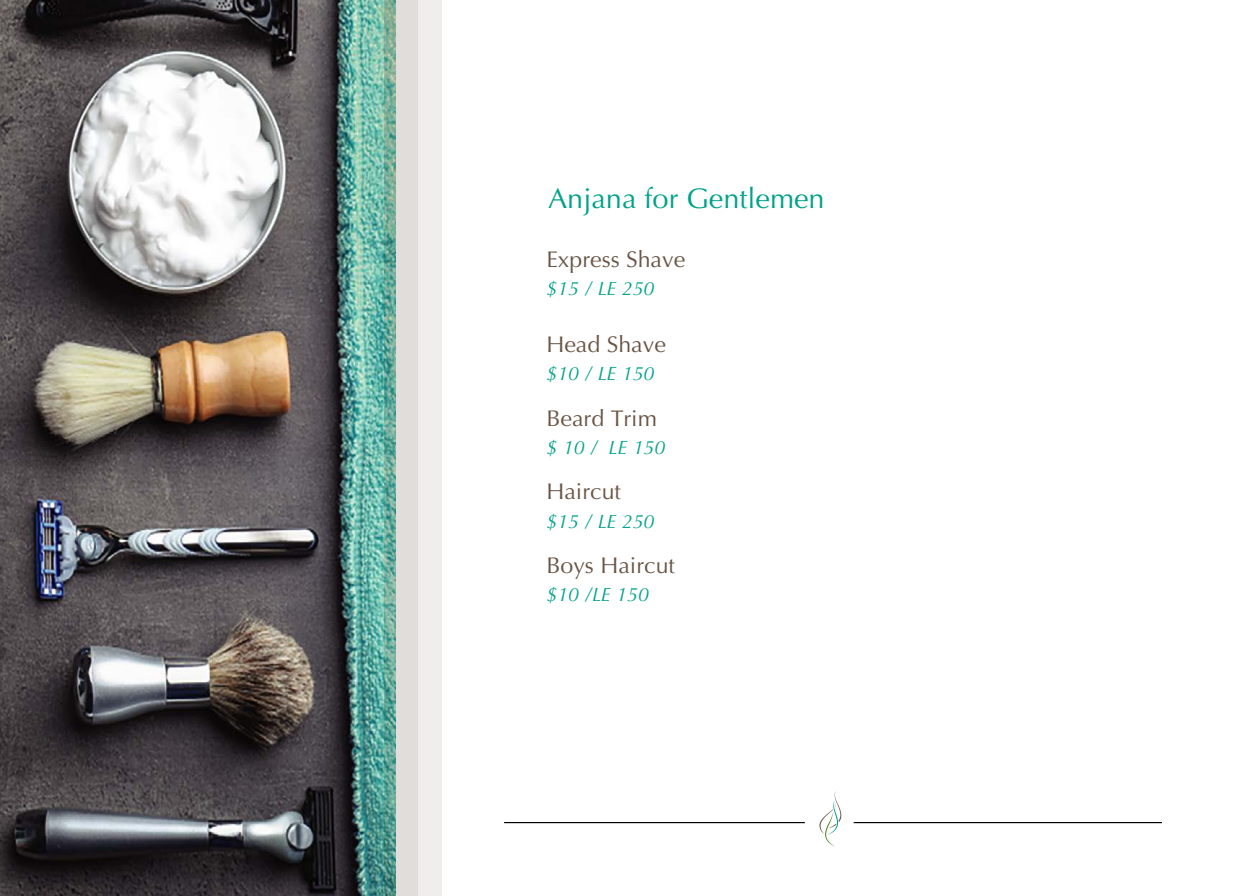
<style>
.page{position:relative;width:1248px;height:896px;background:#fff}
.page>*{position:absolute;margin:0;border:0;box-sizing:border-box;transform-origin:0 0}
.t1{font:28.4px "Optima";color:#00a288}
.t2{font:22.6px "Optima";color:#695444}
.t3{font:italic 19.2px "Optima";color:#00a288}
</style>
<div class="page">
<hr style="left:853px;top:822px;width:308px;height:1px;background:#000">
<hr style="left:504px;top:822px;width:300px;height:1px;background:#000">
<svg style="left:819px;top:791px;width:22px;height:55px"></svg>
<img style="left:0;top:0;width:384px;height:896px">
<div style="left:418px;top:0;width:24px;height:896px;background:#f0eeec"></div>
<svg style="left:384px;top:0;width:34px;height:896px;background:#b6c9c2"></svg>
<p class="t1" style="left:548px;top:186px;width:278px">Anjana for Gentlemen</p>
<p class="t2" style="left:546px;top:250px;width:140px">Express Shave</p>
<p class="t3" style="left:546px;top:281px;width:110px">$15 / LE 250</p>
<p class="t2" style="left:546px;top:335px;width:121px">Head Shave</p>
<p class="t3" style="left:546px;top:366px;width:110px">$10 / LE 150</p>
<p class="t2" style="left:546px;top:408px;width:112px">Beard Trim</p>
<p class="t3" style="left:546px;top:440px;width:121px">$ 10 / LE 150</p>
<p class="t2" style="left:546px;top:482px;width:76px">Haircut</p>
<p class="t3" style="left:546px;top:513px;width:110px">$15 / LE 250</p>
<p class="t2" style="left:546px;top:556px;width:130px">Boys Haircut</p>
<p class="t3" style="left:546px;top:587px;width:104px">$10 /LE 150</p>
</div>
